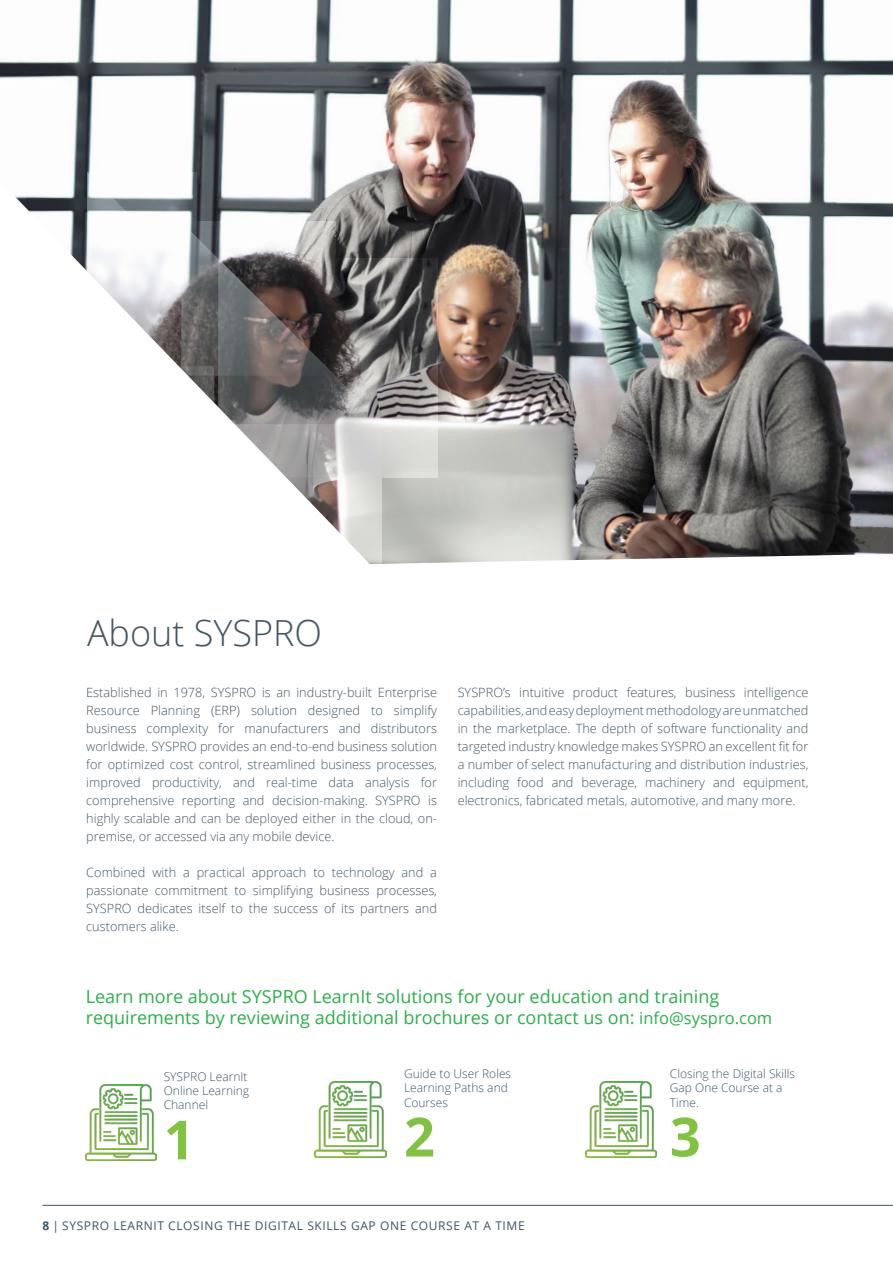
<style>
.page{position:relative;width:893px;height:1263px;background:#fff}
.page>*{position:absolute;margin:0;border:0;box-sizing:border-box;transform-origin:0 0}
.t1{font:700 54px "Open Sans";color:#81c340}
.t2{font:300 36px "Open Sans";color:#425563}
.t3{font:18px/21.6px "Open Sans";color:#2ab049}
.t4{font:300 12.75px/18px "Open Sans";color:#425563;text-align:justify}
.t5{font:300 12px/14.4px "Open Sans";color:#3b5566}
.t6{font:12px "Open Sans";letter-spacing:.05em;color:#3b5566}
.s1{font-size:16.5px}
.s2{font-weight:700}
</style>
<div class="page">
<img style="left:0;top:0;width:893px;height:564px">
<svg style="left:26px;top:172px;width:309px;height:303px"></svg>
<svg style="left:163px;top:424px;width:219px;height:140px"></svg>
<svg style="left:218px;top:258px;width:219px;height:219px;background:#817e7e"></svg>
<img style="left:85px;top:1085px;width:71px;height:75px">
<img style="left:315px;top:1082px;width:71px;height:75px">
<img style="left:585px;top:1082px;width:71px;height:75px">
<hr style="left:43px;top:1205px;width:850px;height:1px;background:#3b5566">
<p class="t2" style="left:87px;top:608px;width:236px">About SYSPRO</p>
<p class="t4" style="left:86px;top:683px;width:352px">Established in 1978, SYSPRO is an industry-built Enterprise Resource Planning (ERP) solution designed to simplify business complexity for manufacturers and distributors worldwide. SYSPRO provides an end-to-end business solution for optimized cost control, streamlined business processes, improved productivity, and real-time data analysis for comprehensive reporting and decision-making. SYSPRO is highly scalable and can be deployed either in the cloud, on&shy;premise, or accessed via any mobile device.</p>
<p class="t4" style="left:86px;top:863px;width:352px">Combined with a practical approach to technology and a passionate commitment to simplifying business processes, SYSPRO dedicates itself to the success of its partners and customers alike.</p>
<p class="t4" style="left:458px;top:683px;width:352px">SYSPRO’s intuitive product features, business intelligence capabilities, and easy deployment methodology are unmatched in the marketplace. The depth of software functionality and targeted industry knowledge makes SYSPRO an excellent fit for a number of select manufacturing and distribution industries, including food and beverage, machinery and equipment, electronics, fabricated metals, automotive, and many more.</p>
<p class="t3" style="left:86px;top:985px;width:688px">Learn more about SYSPRO LearnIt solutions for your education and training requirements by reviewing additional brochures or contact us on: <span class="s1">info@syspro.com</span></p>
<p class="t5" style="left:164px;top:1069px;width:85px">SYSPRO LearnIt</p>
<p class="t5" style="left:164px;top:1083px;width:87px">Online Learning</p>
<p class="t5" style="left:164px;top:1097px;width:46px">Channel</p>
<p class="t5" style="left:404px;top:1066px;width:109px">Guide to User Roles</p>
<p class="t5" style="left:404px;top:1080px;width:105px">Learning Paths and<br>Courses</p>
<p class="t5" style="left:670px;top:1066px;width:127px">Closing the Digital Skills<br>Gap One Course at a<br>Time.</p>
<p class="t1" style="left:164px;top:1101px;width:32px">1</p>
<p class="t1" style="left:404px;top:1099px;width:32px">2</p>
<p class="t1" style="left:670px;top:1099px;width:32px">3</p>
<p class="t6" style="left:43px;top:1217px;width:484px"><span class="s2">8</span> | SYSPRO LEARNIT CLOSING THE DIGITAL SKILLS GAP ONE COURSE AT A TIME</p>
</div>
